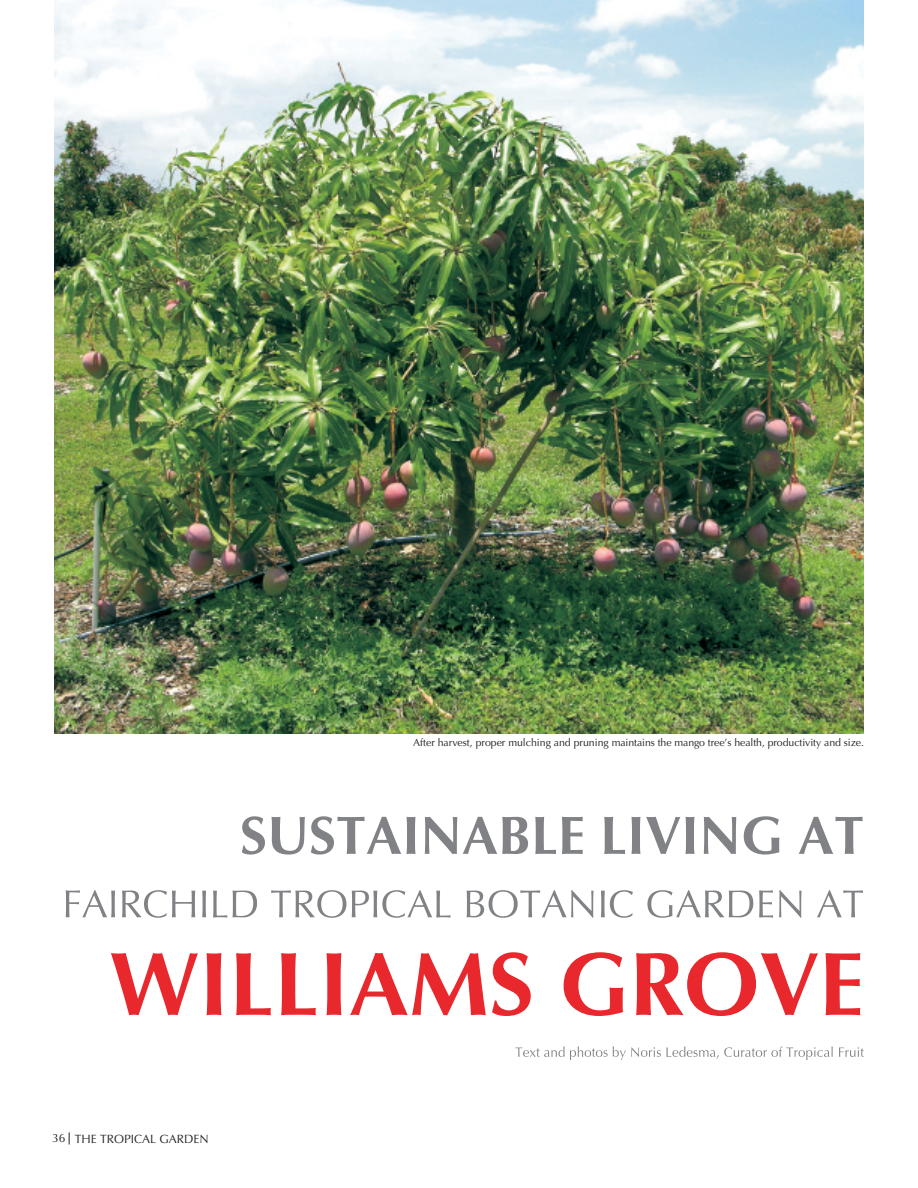
<style>
.page{position:relative;width:918px;height:1188px;background:#fff}
.page>*{position:absolute;margin:0;border:0;box-sizing:border-box;transform-origin:0 0}
.t1{font:700 90px "Optima";color:#e9282d}
.t2{font:12px "Optima";color:#231f20}
.t3{font:10.5px "Optima";letter-spacing:-.005em;color:#231f20}
</style>
<div class="page">
<svg style="left:69px;top:1132px;width:1px;height:13px"></svg>
<img style="left:54px;top:0;width:810px;height:733px">
<svg style="left:242px;top:816px;width:255px;height:39px"></svg>
<svg style="left:604px;top:816px;width:259px;height:39px"></svg>
<svg style="left:66px;top:890px;width:181px;height:28px"></svg>
<svg style="left:271px;top:890px;width:201px;height:28px"></svg>
<svg style="left:647px;top:890px;width:195px;height:28px"></svg>
<svg style="left:515px;top:1047px;width:49px;height:10px"></svg>
<p class="t3" style="left:413px;top:737px;width:452px">After harvest, proper mulching and pruning maintains the mango tree’s health, productivity and size.</p>
<h1 class="t1" style="left:109px;top:931px;width:756px">WILLIAMS GROVE</h1>
<p class="t2" style="left:52px;top:1131px;width:158px">36 THE TROPICAL GARDEN</p>
</div>
